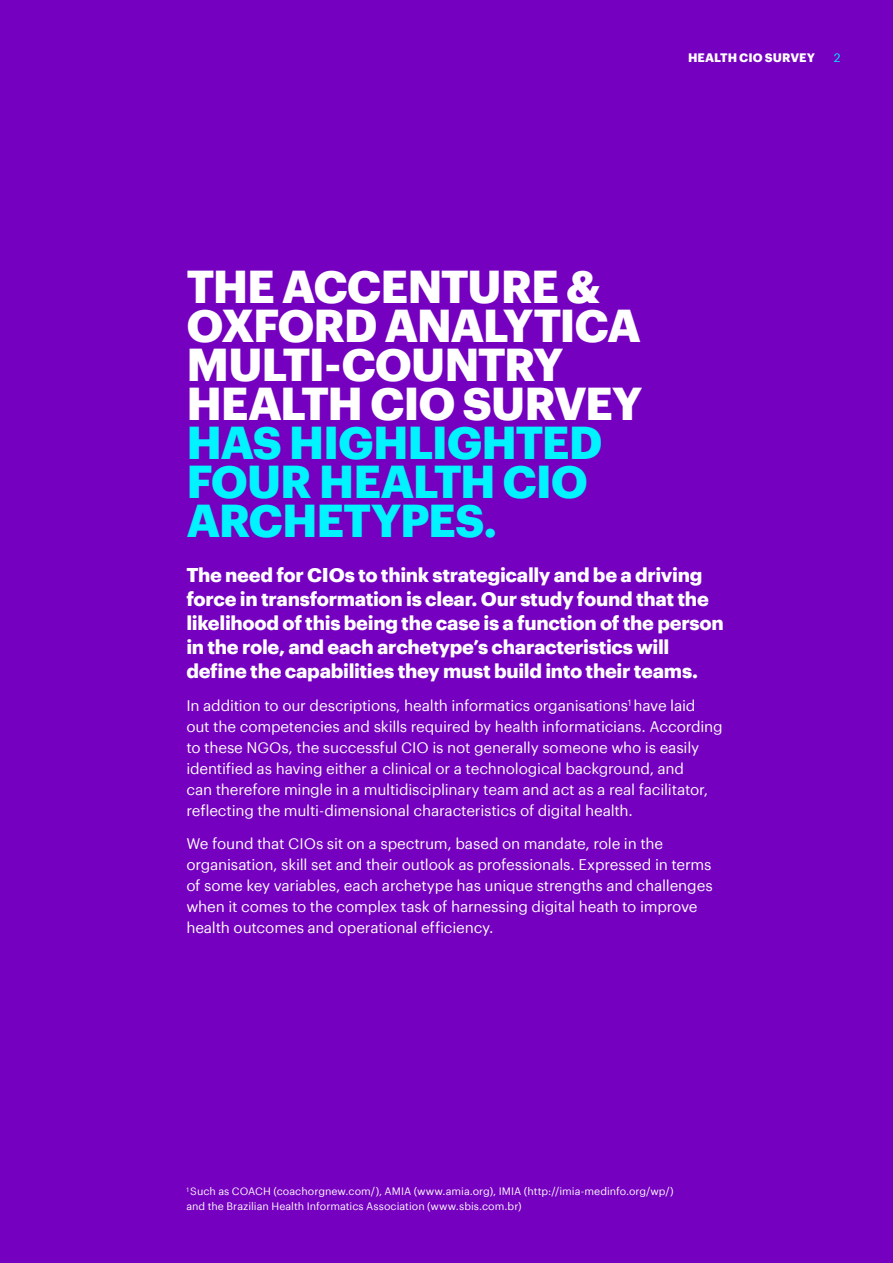
<style>
.page{position:relative;width:893px;height:1263px;background:#7500c0}
.page>*{position:absolute;margin:0;border:0;box-sizing:border-box;transform-origin:0 0}
.HEADING_L2_-_30_26{font:700 45px/39px "Graphik";letter-spacing:-.03em;color:#fff}
.Copy_-_Bold_10_14{font:700 19.5px/24px "Graphik";letter-spacing:-.015em;color:#fff}
.Copy_-_Body_10_14{font:15px/21px "Graphik";letter-spacing:-.01em;color:#fff}
.t1{font:700 12px "Graphik";letter-spacing:.005em;color:#fff}
.t2{font:12px "Graphik";color:#00f3ff}
.Copy_-_Body_10_14-2{font:10.5px/15px "Graphik";letter-spacing:.005em;color:#fff}
.s1{color:#00f3ff}
</style>
<div class="page">
<p class="t1" style="left:688px;top:49px;width:128px">HEALTH CIO SURVEY</p>
<p class="t2" style="left:834px;top:49px;width:8px">2</p>
<p class="HEADING_L2_-_30_26" style="left:186px;top:263px;width:458px">THE ACCENTURE &amp;<br>OXFORD ANALYTICA<br>MULTI-COUNTRY<br>HEALTH CIO SURVEY<br><span class="s1">HAS HIGHLIGHTED<br>FOUR HEALTH CIO<br>ARCHETYPES.</span></p>
<p class="Copy_-_Bold_10_14" style="left:186px;top:561px;width:539px">The need for CIOs to think strategically and be a driving force in transformation is clear. Our study found that the likelihood of this being the case is a function of the person in the role, and each archetype’s characteristics will define the capabilities they must build into their teams.</p>
<p class="Copy_-_Body_10_14" style="left:186px;top:694px;width:538px">In addition to our descriptions, health informatics organisations<sup>1</sup> have laid<br>out the competencies and skills required by health informaticians. According to these NGOs, the successful CIO is not generally someone who is easily identified as having either a clinical or a technological background, and<br>can therefore mingle in a multidisciplinary team and act as a real facilitator, reflecting the multi-dimensional characteristics of digital health.</p>
<p class="Copy_-_Body_10_14" style="left:186px;top:832px;width:528px">We found that CIOs sit on a spectrum, based on mandate, role in the organisation, skill set and their outlook as professionals. Expressed in terms of some key variables, each archetype has unique strengths and challenges when it comes to the complex task of harnessing digital heath to improve health outcomes and operational efficiency.</p>
<p class="Copy_-_Body_10_14-2" style="left:186px;top:1183px;width:489px"><sup>1</sup> Such as COACH (coachorgnew.com/), AMIA (www.amia.org), IMIA (http://imia-medinfo.org/wp/) and the Brazilian Health Informatics Association (www.sbis.com.br)</p>
</div>
